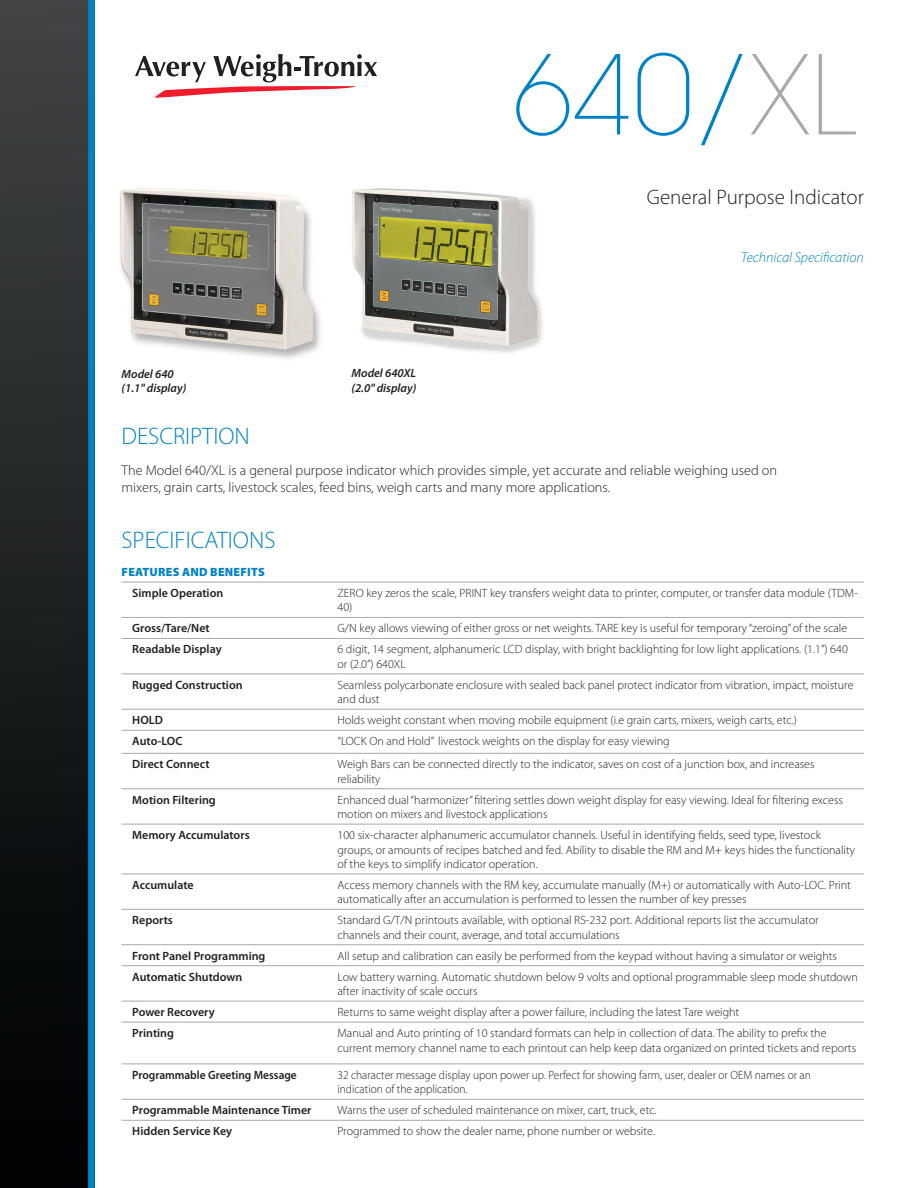
<style>
.page{position:relative;width:918px;height:1188px;background:#fff}
.page>*{position:absolute;margin:0;border:0;box-sizing:border-box;transform-origin:0 0}
.t1{font:200 108.75px "ITC Avant Garde Std";color:#0082c8}
.t2{font:300 24px "Myriad Pro";color:#0082c8}
.t3{font:300 21px "Myriad Pro";color:#231f20}
.t4{font:300 14.25px/17.1px "Myriad Pro";color:#231f20}
.t5{font:italic 300 14.25px "Myriad Pro";color:#0082c8}
.t6{font:300 12px/14.4px "Myriad Pro";color:#231f20}
.t7{font:600 12px "Myriad Pro";color:#231f20}
.t8{font:300 12px/14.4px "Myriad Pro";color:#231f20;scale:.95 1}
.t9{font:italic 600 12px/14.4px "Myriad Pro";color:#231f20}
.t10{font:600 12px "Myriad Pro";color:#231f20;scale:.95 1}
.t11{font:900 12px "Myriad Pro";letter-spacing:.02em;color:#0082c8}
.s1{color:#a8a9ad}
</style>
<div class="page">
<div style="left:0;top:0;width:94px;height:1188px;background:linear-gradient(to bottom,#424545,#000)"></div>
<svg style="left:135px;top:54px;width:242px;height:44px"></svg>
<div style="left:88px;top:0;width:7px;height:1188px;background:#0082c8"></div>
<img style="left:120px;top:188px;width:201px;height:171px">
<img style="left:351px;top:188px;width:192px;height:165px">
<hr style="left:122px;top:909px;width:216px;height:1px;background:#a8a9ad">
<hr style="left:338px;top:909px;width:526px;height:1px;background:#a8a9ad">
<hr style="left:122px;top:944px;width:216px;height:1px;background:#a8a9ad">
<hr style="left:338px;top:944px;width:526px;height:1px;background:#a8a9ad">
<hr style="left:122px;top:965px;width:216px;height:1px;background:#a8a9ad">
<hr style="left:338px;top:965px;width:526px;height:1px;background:#a8a9ad">
<hr style="left:122px;top:1001px;width:216px;height:1px;background:#a8a9ad">
<hr style="left:338px;top:1001px;width:526px;height:1px;background:#a8a9ad">
<hr style="left:122px;top:1022px;width:216px;height:1px;background:#a8a9ad">
<hr style="left:338px;top:1022px;width:526px;height:1px;background:#a8a9ad">
<hr style="left:122px;top:753px;width:216px;height:1px;background:#a8a9ad">
<hr style="left:338px;top:753px;width:526px;height:1px;background:#a8a9ad">
<hr style="left:122px;top:582px;width:216px;height:1px;background:#a8a9ad">
<hr style="left:338px;top:582px;width:526px;height:1px;background:#a8a9ad">
<hr style="left:122px;top:617px;width:216px;height:1px;background:#a8a9ad">
<hr style="left:338px;top:617px;width:526px;height:1px;background:#a8a9ad">
<hr style="left:122px;top:638px;width:216px;height:1px;background:#a8a9ad">
<hr style="left:338px;top:638px;width:526px;height:1px;background:#a8a9ad">
<hr style="left:122px;top:673px;width:216px;height:1px;background:#a8a9ad">
<hr style="left:338px;top:673px;width:526px;height:1px;background:#a8a9ad">
<hr style="left:122px;top:709px;width:216px;height:1px;background:#a8a9ad">
<hr style="left:338px;top:709px;width:526px;height:1px;background:#a8a9ad">
<hr style="left:122px;top:730px;width:216px;height:1px;background:#a8a9ad">
<hr style="left:338px;top:730px;width:526px;height:1px;background:#a8a9ad">
<hr style="left:122px;top:788px;width:216px;height:1px;background:#a8a9ad">
<hr style="left:338px;top:788px;width:526px;height:1px;background:#a8a9ad">
<hr style="left:122px;top:824px;width:216px;height:1px;background:#a8a9ad">
<hr style="left:338px;top:824px;width:526px;height:1px;background:#a8a9ad">
<hr style="left:122px;top:874px;width:216px;height:1px;background:#a8a9ad">
<hr style="left:338px;top:874px;width:526px;height:1px;background:#a8a9ad">
<hr style="left:122px;top:1064px;width:216px;height:1px;background:#a8a9ad">
<hr style="left:338px;top:1064px;width:526px;height:1px;background:#a8a9ad">
<hr style="left:122px;top:1099px;width:216px;height:1px;background:#a8a9ad">
<hr style="left:338px;top:1099px;width:526px;height:1px;background:#a8a9ad">
<hr style="left:122px;top:1120px;width:216px;height:1px;background:#a8a9ad">
<hr style="left:338px;top:1120px;width:526px;height:1px;background:#a8a9ad">
<h1 class="t1" style="left:513px;top:29px;width:345px">640/<span class="s1">XL</span></h1>
<h3 class="t3" style="left:647px;top:186px;width:219px">General Purpose Indicator</h3>
<p class="t9" style="left:122px;top:366px;width:66px">Model 640 (1.1" display)</p>
<p class="t9" style="left:351px;top:366px;width:66px">Model 640XL (2.0" display)</p>
<p class="t5" style="left:741px;top:249px;width:124px">Technical Specification</p>
<h2 class="t2" style="left:122px;top:423px;width:130px">DESCRIPTION</h2>
<p class="t4" style="left:122px;top:462px;width:657px">The Model 640/XL is a general purpose indicator which provides simple, yet accurate and reliable weighing used on mixers, grain carts, livestock scales, feed bins, weigh carts and many more applications.</p>
<h2 class="t2" style="left:122px;top:526px;width:156px">SPECIFICATIONS</h2>
<p class="t11" style="left:122px;top:565px;width:145px">FEATURES AND BENEFITS</p>
<p class="t7" style="left:132px;top:585px;width:93px">Simple Operation</p>
<p class="t6" style="left:338px;top:586px;width:522px">ZERO key zeros the scale, PRINT key transfers weight data to printer, computer, or transfer data module (TDM-<br>40)</p>
<p class="t7" style="left:132px;top:621px;width:79px">Gross/Tare/Net</p>
<p class="t6" style="left:338px;top:621px;width:511px">G/N key allows viewing of either gross or net weights. TARE key is useful for temporary “zeroing” of the scale</p>
<p class="t7" style="left:132px;top:642px;width:91px">Readable Display</p>
<p class="t6" style="left:338px;top:642px;width:512px">6 digit, 14 segment, alphanumeric LCD display, with bright backlighting for low light applications. (1.1”) 640 or (2.0”) 640XL</p>
<p class="t7" style="left:132px;top:677px;width:112px">Rugged Construction</p>
<p class="t6" style="left:338px;top:678px;width:518px">Seamless polycarbonate enclosure with sealed back panel protect indicator from vibration, impact, moisture and dust</p>
<p class="t7" style="left:132px;top:713px;width:32px">HOLD</p>
<p class="t6" style="left:338px;top:713px;width:461px">Holds weight constant when moving mobile equipment (i.e grain carts, mixers, weigh carts, etc.)</p>
<p class="t7" style="left:132px;top:734px;width:52px">Auto-LOC</p>
<p class="t6" style="left:338px;top:734px;width:334px">“LOCK On and Hold” livestock weights on the display for easy viewing</p>
<p class="t7" style="left:132px;top:757px;width:79px">Direct Connect</p>
<p class="t6" style="left:338px;top:757px;width:479px">Weigh Bars can be connected directly to the indicator, saves on cost of a junction box, and increases reliability</p>
<p class="t7" style="left:132px;top:792px;width:85px">Motion Filtering</p>
<p class="t6" style="left:338px;top:793px;width:507px">Enhanced dual “harmonizer” filtering settles down weight display for easy viewing. Ideal for filtering excess motion on mixers and livestock applications</p>
<p class="t7" style="left:132px;top:827px;width:119px">Memory Accumulators</p>
<p class="t6" style="left:338px;top:828px;width:519px">100 six-character alphanumeric accumulator channels. Useful in identifying fields, seed type, livestock groups, or amounts of recipes batched and fed. Ability to disable the RM and M+ keys hides the functionality of the keys to simplify indicator operation.</p>
<p class="t7" style="left:132px;top:877px;width:63px">Accumulate</p>
<p class="t6" style="left:338px;top:878px;width:515px">Access memory channels with the RM key, accumulate manually (M+) or automatically with Auto-LOC. Print automatically after an accumulation is performed to lessen the number of key presses</p>
<p class="t7" style="left:132px;top:913px;width:42px">Reports</p>
<p class="t6" style="left:338px;top:913px;width:483px">Standard G/T/N printouts available, with optional RS-232 port. Additional reports list the accumulator channels and their count, average, and total accumulations</p>
<p class="t7" style="left:132px;top:948px;width:135px">Front Panel Programming</p>
<p class="t6" style="left:338px;top:949px;width:501px">All setup and calibration can easily be performed from the keypad without having a simulator or weights</p>
<p class="t7" style="left:132px;top:969px;width:112px">Automatic Shutdown</p>
<p class="t6" style="left:338px;top:970px;width:522px">Low battery warning. Automatic shutdown below 9 volts and optional programmable sleep mode shutdown after inactivity of scale occurs</p>
<p class="t7" style="left:132px;top:1004px;width:84px">Power Recovery</p>
<p class="t6" style="left:338px;top:1005px;width:403px">Returns to same weight display after a power failure, including the latest Tare weight</p>
<p class="t7" style="left:132px;top:1025px;width:43px">Printing</p>
<p class="t6" style="left:338px;top:1026px;width:520px">Manual and Auto printing of 10 standard formats can help in collection of data. The ability to prefix the current memory channel name to each printout can help keep data organized on printed tickets and reports</p>
<p class="t10" style="left:132px;top:1067px;width:175px">Programmable Greeting Message</p>
<p class="t8" style="left:338px;top:1068px;width:500px">32 character message display upon power up. Perfect for showing farm, user, dealer or OEM names or an indication of the application.</p>
<p class="t7" style="left:132px;top:1103px;width:181px">Programmable Maintenance Timer</p>
<p class="t6" style="left:338px;top:1103px;width:321px">Warns the user of scheduled maintenance on mixer, cart, truck, etc.</p>
<p class="t7" style="left:132px;top:1124px;width:101px">Hidden Service Key</p>
<p class="t6" style="left:338px;top:1124px;width:319px">Programmed to show the dealer name, phone number or website.</p>
</div>
